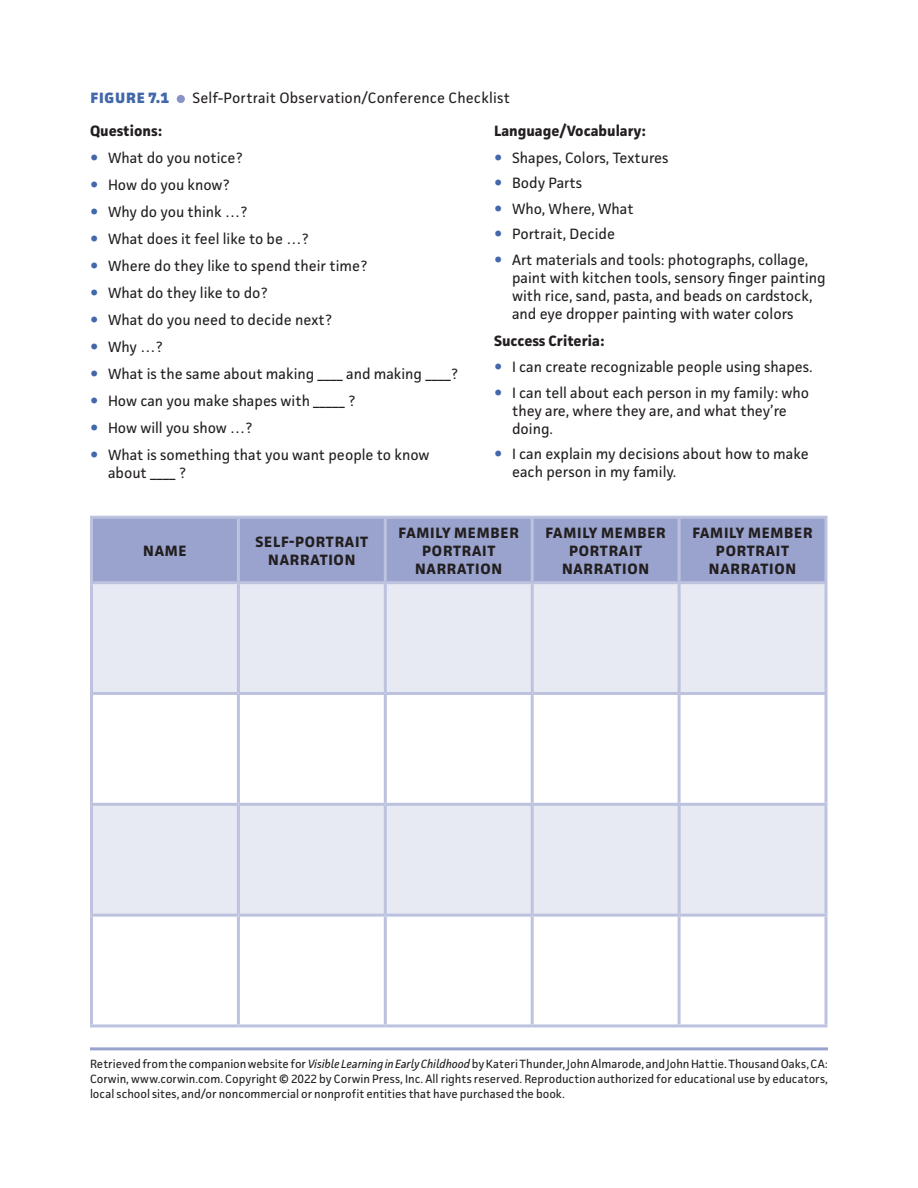
<style>
.page{position:relative;width:918px;height:1188px;background:#fff}
.page>*{position:absolute;margin:0;border:0;box-sizing:border-box;transform-origin:0 0}
.t1{font:15px/27px "Facit";color:#231f20}
.t2{font:700 15px/18px "Facit";letter-spacing:.05em;color:#231f20;text-align:center}
.t3{font:700 15px "Facit";color:#231f20}
.t4{font:800 15px "Facit";letter-spacing:.055em;color:#4367ab}
.t5{font:12px/15px "Facit";color:#231f20;text-align:justify}
.s1{font-style:italic}
</style>
<div class="page">
<hr style="left:90px;top:1047px;width:738px;height:3px;background:#99a3ce">
<div style="left:177px;top:95px;width:8px;height:8px;background:#8894c6;border-radius:50%"></div>
<div style="left:93px;top:519px;width:732px;height:62px;background:#99a3ce"></div>
<svg style="left:93px;top:584px;width:732px;height:330px;fill:#e7e9f3"></svg>
<hr style="left:90px;top:516px;width:148px;height:3px;background:#bdc2df">
<hr style="left:90px;top:519px;width:3px;height:62px;background:#bdc2df">
<hr style="left:238px;top:516px;width:147px;height:3px;background:#bdc2df">
<hr style="left:237px;top:519px;width:3px;height:62px;background:#bdc2df">
<hr style="left:385px;top:516px;width:147px;height:3px;background:#bdc2df">
<hr style="left:384px;top:519px;width:3px;height:62px;background:#bdc2df">
<hr style="left:532px;top:516px;width:147px;height:3px;background:#bdc2df">
<hr style="left:531px;top:519px;width:3px;height:62px;background:#bdc2df">
<hr style="left:679px;top:516px;width:149px;height:3px;background:#bdc2df">
<hr style="left:678px;top:519px;width:3px;height:62px;background:#bdc2df">
<hr style="left:825px;top:519px;width:3px;height:62px;background:#bdc2df">
<hr style="left:90px;top:581px;width:148px;height:3px;background:#bdc2df">
<hr style="left:90px;top:584px;width:3px;height:108px;background:#bdc2df">
<hr style="left:238px;top:581px;width:147px;height:3px;background:#bdc2df">
<hr style="left:237px;top:584px;width:3px;height:108px;background:#bdc2df">
<hr style="left:385px;top:581px;width:147px;height:3px;background:#bdc2df">
<hr style="left:384px;top:584px;width:3px;height:108px;background:#bdc2df">
<hr style="left:532px;top:581px;width:147px;height:3px;background:#bdc2df">
<hr style="left:531px;top:584px;width:3px;height:108px;background:#bdc2df">
<hr style="left:679px;top:581px;width:149px;height:3px;background:#bdc2df">
<hr style="left:678px;top:584px;width:3px;height:108px;background:#bdc2df">
<hr style="left:825px;top:584px;width:3px;height:108px;background:#bdc2df">
<hr style="left:90px;top:692px;width:148px;height:3px;background:#bdc2df">
<hr style="left:90px;top:695px;width:3px;height:108px;background:#bdc2df">
<hr style="left:238px;top:692px;width:147px;height:3px;background:#bdc2df">
<hr style="left:237px;top:695px;width:3px;height:108px;background:#bdc2df">
<hr style="left:385px;top:692px;width:147px;height:3px;background:#bdc2df">
<hr style="left:384px;top:695px;width:3px;height:108px;background:#bdc2df">
<hr style="left:532px;top:692px;width:147px;height:3px;background:#bdc2df">
<hr style="left:531px;top:695px;width:3px;height:108px;background:#bdc2df">
<hr style="left:679px;top:692px;width:149px;height:3px;background:#bdc2df">
<hr style="left:678px;top:695px;width:3px;height:108px;background:#bdc2df">
<hr style="left:825px;top:695px;width:3px;height:108px;background:#bdc2df">
<hr style="left:90px;top:803px;width:148px;height:3px;background:#bdc2df">
<hr style="left:90px;top:806px;width:3px;height:108px;background:#bdc2df">
<hr style="left:238px;top:803px;width:147px;height:3px;background:#bdc2df">
<hr style="left:237px;top:806px;width:3px;height:108px;background:#bdc2df">
<hr style="left:385px;top:803px;width:147px;height:3px;background:#bdc2df">
<hr style="left:384px;top:806px;width:3px;height:108px;background:#bdc2df">
<hr style="left:532px;top:803px;width:147px;height:3px;background:#bdc2df">
<hr style="left:531px;top:806px;width:3px;height:108px;background:#bdc2df">
<hr style="left:679px;top:803px;width:149px;height:3px;background:#bdc2df">
<hr style="left:678px;top:806px;width:3px;height:108px;background:#bdc2df">
<hr style="left:825px;top:806px;width:3px;height:108px;background:#bdc2df">
<hr style="left:90px;top:914px;width:148px;height:3px;background:#bdc2df">
<hr style="left:90px;top:917px;width:3px;height:107px;background:#bdc2df">
<hr style="left:238px;top:914px;width:147px;height:3px;background:#bdc2df">
<hr style="left:237px;top:917px;width:3px;height:107px;background:#bdc2df">
<hr style="left:385px;top:914px;width:147px;height:3px;background:#bdc2df">
<hr style="left:384px;top:917px;width:3px;height:107px;background:#bdc2df">
<hr style="left:532px;top:914px;width:147px;height:3px;background:#bdc2df">
<hr style="left:531px;top:917px;width:3px;height:107px;background:#bdc2df">
<hr style="left:679px;top:914px;width:149px;height:3px;background:#bdc2df">
<hr style="left:678px;top:917px;width:3px;height:107px;background:#bdc2df">
<hr style="left:825px;top:917px;width:3px;height:107px;background:#bdc2df">
<hr style="left:90px;top:1024px;width:148px;height:3px;background:#bdc2df">
<hr style="left:238px;top:1024px;width:147px;height:3px;background:#bdc2df">
<hr style="left:385px;top:1024px;width:147px;height:3px;background:#bdc2df">
<hr style="left:532px;top:1024px;width:147px;height:3px;background:#bdc2df">
<hr style="left:679px;top:1024px;width:149px;height:3px;background:#bdc2df">
<p class="t4" style="left:90px;top:89px;width:80px">FIGURE 7.1</p>
<p class="t1" style="left:192px;top:84px;width:319px">Self-Portrait Observation/Conference Checklist</p>
<p class="t3" style="left:90px;top:121px;width:74px">Questions:</p>
<p class="t1" style="left:108px;top:144px;width:352px">What do you notice?<br>How do you know?<br>Why do you think …?<br>What does it feel like to be …?<br>Where do they like to spend their time?<br>What do they like to do?<br>What do you need to decide next?<br>Why …?<br>What is the same about making ____ and making ____?<br>How can you make shapes with _____ ?<br>How will you show …?<br>What is something that you want people to know</p>
<p class="t1" style="left:108px;top:459px;width:80px">about ____ ?</p>
<p class="t3" style="left:494px;top:121px;width:153px">Language/Vocabulary:</p>
<p class="t1" style="left:512px;top:145px;width:298px;line-height:25.5px">Shapes, Colors, Textures<br>Body Parts<br>Who, Where, What<br>Portrait, Decide<br>Art materials and tools: photographs, collage,</p>
<p class="t1" style="left:512px;top:268px;width:315px;line-height:18px">paint with kitchen tools, sensory finger painting with rice, sand, pasta, and beads on cardstock, and eye dropper painting with water colors</p>
<p class="t3" style="left:494px;top:331px;width:112px">Success Criteria:</p>
<p class="t1" style="left:512px;top:353px;width:302px;line-height:25.8px">I can create recognizable people using shapes.<br>I can tell about each person in my family: who</p>
<p class="t1" style="left:512px;top:401px;width:276px;line-height:18px">they are, where they are, and what they’re doing.</p>
<p class="t1" style="left:512px;top:445px;width:298px;line-height:18px">I can explain my decisions about how to make each person in my family.</p>
<p class="t2" style="left:143px;top:541px;width:45px">NAME</p>
<p class="t2" style="left:255px;top:532px;width:114px">SELF-PORTRAIT<br>NARRATION</p>
<p class="t2" style="left:399px;top:523px;width:122px">FAMILY MEMBER<br>PORTRAIT<br>NARRATION</p>
<p class="t2" style="left:546px;top:523px;width:122px">FAMILY MEMBER<br>PORTRAIT<br>NARRATION</p>
<p class="t2" style="left:692px;top:523px;width:122px">FAMILY MEMBER<br>PORTRAIT<br>NARRATION</p>
<p class="t5" style="left:90px;top:1057px;width:739px">Retrieved from the companion website for <span class="s1">Visible Learning in Early Childhood</span> by Kateri Thunder, John Almarode, and John Hattie. Thousand Oaks, CA:<br>Corwin, www.corwin.com. Copyright © 2022 by Corwin Press, Inc. All rights reserved. Reproduction authorized for educational use by educators, local school sites, and/or noncommercial or nonprofit entities that have purchased the book.</p>
</div>
